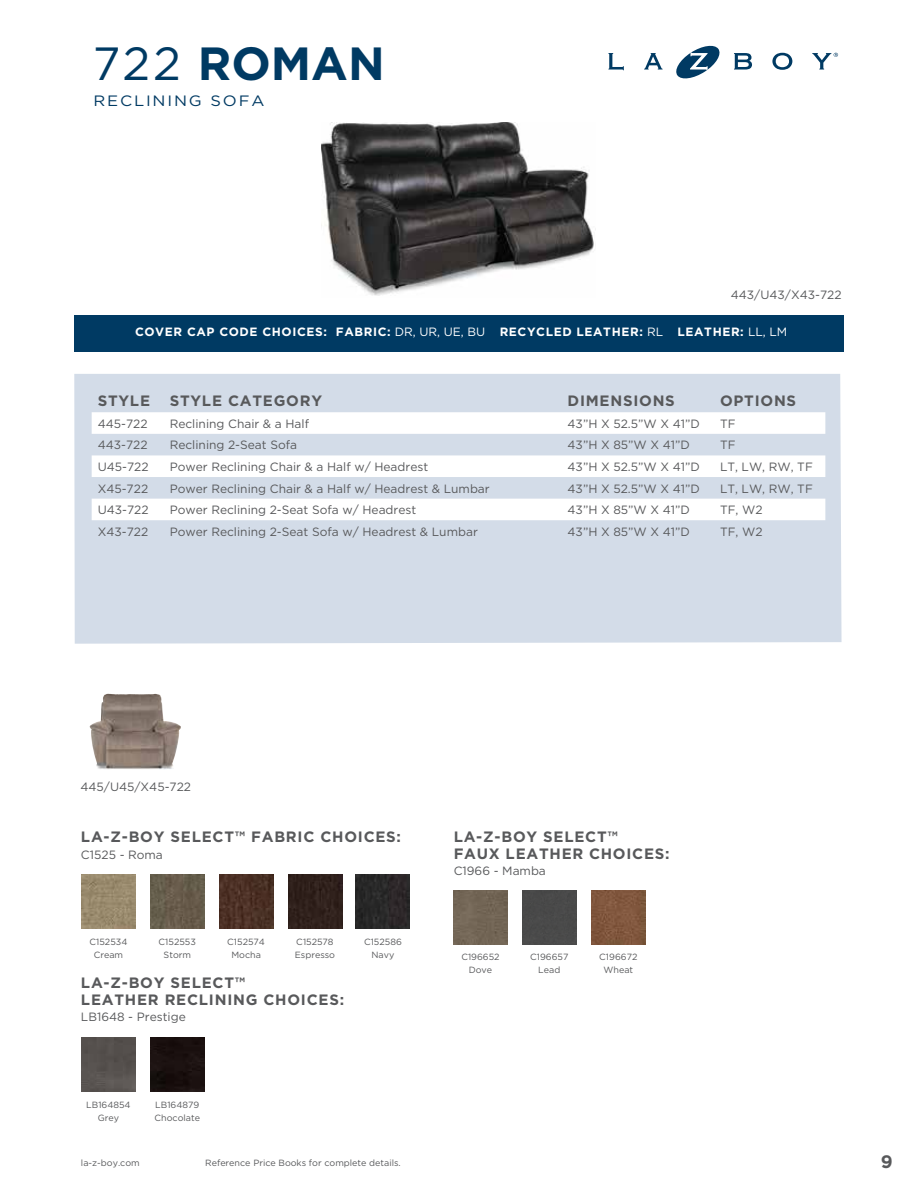
<style>
.page{position:relative;width:918px;height:1188px;background:#fff}
.page>*{position:absolute;margin:0;border:0;box-sizing:border-box;transform-origin:0 0}
.t1{font:700 46.5px "Gotham";color:#003a63}
.t2{font:700 18px "Gotham";color:#58595b}
.t3{font:700 15px/17.1px "Gotham";letter-spacing:.05em;color:#58595b}
.t4{font:15px "Gotham";letter-spacing:.11em;color:#003a63;scale:1.1 1}
.t5{font:12px "Gotham";color:#58595b}
.t6{font:700 12px "Gotham";letter-spacing:.05em;color:#fff}
.t7{font:9px/12.6px "Gotham";color:#58595b;text-align:center}
.s1{font-weight:400}
</style>
<div class="page">
<img style="left:322px;top:123px;width:272px;height:173px">
<img style="left:90px;top:694px;width:91px;height:75px">
<div style="left:74px;top:374px;width:768px;height:270px;background:#d3dce8"></div>
<div style="left:74px;top:315px;width:770px;height:36px;background:#003a63"></div>
<img style="left:81px;top:875px;width:54px;height:54px">
<img style="left:81px;top:1038px;width:54px;height:54px">
<img style="left:219px;top:875px;width:54px;height:54px">
<img style="left:150px;top:875px;width:54px;height:54px">
<div style="left:150px;top:1038px;width:54px;height:54px;background:#1a100f"></div>
<div style="left:288px;top:875px;width:54px;height:54px;background:#2f201c"></div>
<img style="left:356px;top:875px;width:54px;height:54px">
<svg style="left:92px;top:412px;width:733px;height:108px"></svg>
<div style="left:453px;top:890px;width:54px;height:54px;background:#736656"></div>
<img style="left:591px;top:890px;width:54px;height:54px">
<div style="left:522px;top:890px;width:54px;height:54px;background:#494949"></div>
<svg style="left:608px;top:53px;width:16px;height:17px"></svg>
<svg style="left:644px;top:53px;width:19px;height:17px"></svg>
<svg style="left:676px;top:45px;width:44px;height:34px"></svg>
<svg style="left:734px;top:53px;width:18px;height:17px"></svg>
<svg style="left:772px;top:53px;width:20px;height:17px"></svg>
<svg style="left:812px;top:53px;width:26px;height:17px"></svg>
<h1 class="t1" style="left:93px;top:33px;width:294px"><span class="s1">722</span> ROMAN</h1>
<p class="t4" style="left:93px;top:91px;width:157px">RECLINING SOFA</p>
<p class="t5" style="left:731px;top:287px;width:112px">443/U43/X43-722</p>
<p class="t6" style="left:135px;top:324px;width:654px">COVER CAP CODE CHOICES: FABRIC: <span class="s1">DR, UR, UE, BU</span> RECYCLED LEATHER: <span class="s1">RL</span> LEATHER: <span class="s1">LL, LM</span></p>
<p class="t3" style="left:98px;top:392px;width:54px">STYLE</p>
<p class="t3" style="left:170px;top:392px;width:154px">STYLE CATEGORY</p>
<p class="t3" style="left:568px;top:392px;width:109px">DIMENSIONS</p>
<p class="t3" style="left:720px;top:392px;width:78px">OPTIONS</p>
<p class="t5" style="left:98px;top:416px;width:51px">445-722</p>
<p class="t5" style="left:170px;top:416px;width:141px">Reclining Chair &amp; a Half</p>
<p class="t5" style="left:568px;top:416px;width:134px">43”H X 52.5”W X 41”D</p>
<p class="t5" style="left:720px;top:416px;width:17px">TF</p>
<p class="t5" style="left:98px;top:438px;width:51px">443-722</p>
<p class="t5" style="left:170px;top:438px;width:129px">Reclining 2-Seat Sofa</p>
<p class="t5" style="left:568px;top:438px;width:124px">43”H X 85”W X 41”D</p>
<p class="t5" style="left:720px;top:438px;width:17px">TF</p>
<p class="t5" style="left:98px;top:459px;width:52px">U45-722</p>
<p class="t5" style="left:170px;top:459px;width:260px">Power Reclining Chair &amp; a Half w/ Headrest</p>
<p class="t5" style="left:568px;top:459px;width:134px">43”H X 52.5”W X 41”D</p>
<p class="t5" style="left:720px;top:459px;width:94px">LT, LW, RW, TF</p>
<p class="t5" style="left:98px;top:481px;width:52px">X45-722</p>
<p class="t5" style="left:170px;top:481px;width:322px">Power Reclining Chair &amp; a Half w/ Headrest &amp; Lumbar</p>
<p class="t5" style="left:568px;top:481px;width:134px">43”H X 52.5”W X 41”D</p>
<p class="t5" style="left:720px;top:481px;width:94px">LT, LW, RW, TF</p>
<p class="t5" style="left:98px;top:502px;width:52px">U43-722</p>
<p class="t5" style="left:170px;top:502px;width:248px">Power Reclining 2-Seat Sofa w/ Headrest</p>
<p class="t5" style="left:568px;top:502px;width:124px">43”H X 85”W X 41”D</p>
<p class="t5" style="left:720px;top:502px;width:44px">TF, W2</p>
<p class="t5" style="left:98px;top:524px;width:52px">X43-722</p>
<p class="t5" style="left:170px;top:524px;width:310px">Power Reclining 2-Seat Sofa w/ Headrest &amp; Lumbar</p>
<p class="t5" style="left:568px;top:524px;width:124px">43”H X 85”W X 41”D</p>
<p class="t5" style="left:720px;top:524px;width:44px">TF, W2</p>
<p class="t5" style="left:80px;top:779px;width:112px">445/U45/X45-722</p>
<p class="t3" style="left:81px;top:828px;width:322px">LA-Z-BOY SELECT™ FABRIC CHOICES:</p>
<p class="t5" style="left:81px;top:847px;width:83px">C1525 - Roma</p>
<p class="t7" style="left:90px;top:935px;width:39px">C152534<br>Cream</p>
<p class="t7" style="left:159px;top:935px;width:39px">C152553<br>Storm</p>
<p class="t7" style="left:227px;top:935px;width:39px">C152574<br>Mocha</p>
<p class="t7" style="left:295px;top:935px;width:42px;text-align:left">C152578<br>Espresso</p>
<p class="t7" style="left:364px;top:935px;width:39px">C152586<br>Navy</p>
<p class="t3" style="left:81px;top:974px;width:265px">LA-Z-BOY SELECT™<br>LEATHER RECLINING CHOICES:</p>
<p class="t5" style="left:81px;top:1009px;width:106px">LB1648 - Prestige</p>
<p class="t7" style="left:86px;top:1098px;width:46px">LB164854<br>Grey</p>
<p class="t7" style="left:155px;top:1098px;width:47px;text-align:left">LB164879<br>Chocolate</p>
<p class="t3" style="left:454px;top:828px;width:218px">LA-Z-BOY SELECT™<br>FAUX LEATHER CHOICES:</p>
<p class="t5" style="left:454px;top:863px;width:94px">C1966 - Mamba</p>
<p class="t7" style="left:461px;top:951px;width:40px">C196652<br>Dove</p>
<p class="t7" style="left:599px;top:951px;width:40px">C196672<br>Wheat</p>
<p class="t7" style="left:530px;top:951px;width:40px">C196657<br>Lead</p>
<p class="t7" style="left:81px;top:1157px;width:60px">la-z-boy.com</p>
<p class="t7" style="left:205px;top:1157px;width:197px">Reference Price Books for complete details.</p>
<h2 class="t2" style="left:881px;top:1150px;width:13px">9</h2>
</div>
